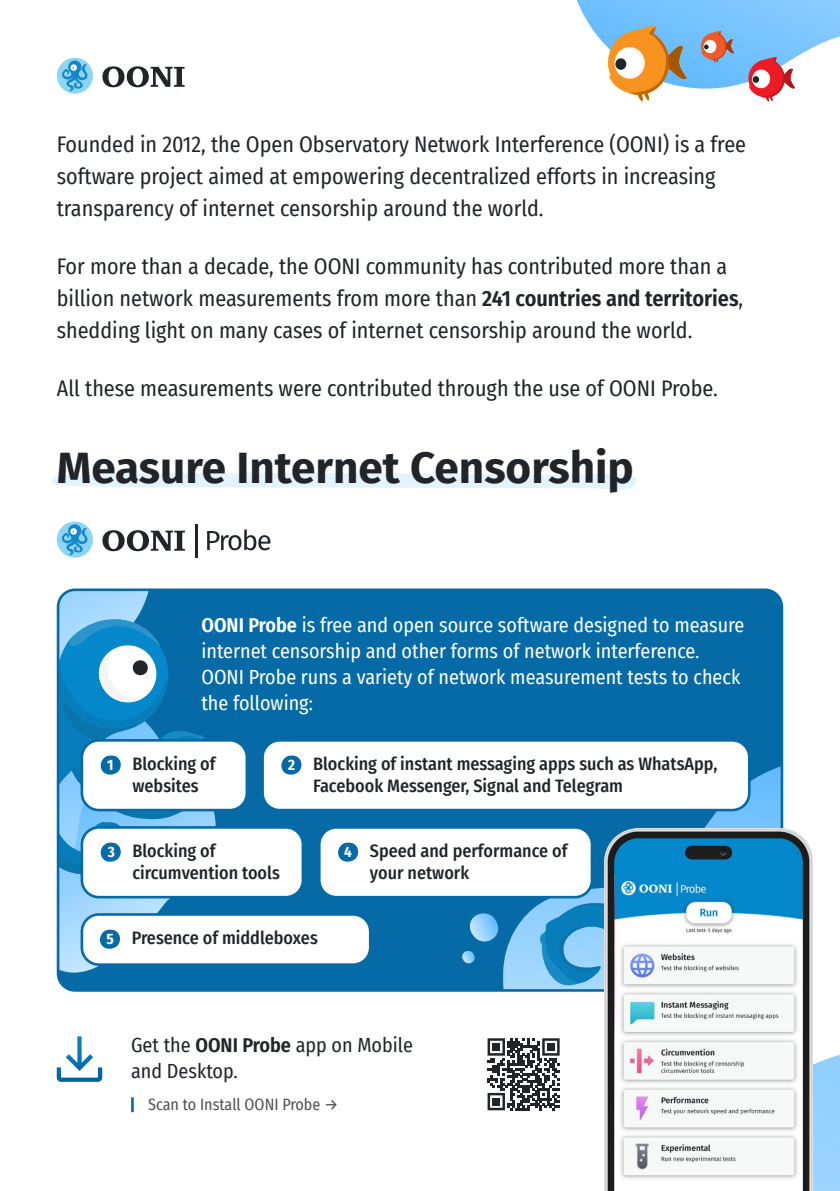
<style>
.page{position:relative;width:840px;height:1191px;background:#fff}
.page>*{position:absolute;margin:0;border:0;box-sizing:border-box;transform-origin:0 0}
.t1{font:700 44px "Fira Sans";color:#212529}
.t2{font:22px/32px "Fira Sans Condensed";color:#212529}
.t3{font:20px/26px "Fira Sans Condensed";color:#fff}
.t4{font:20px/26px "Fira Sans Condensed";color:#212529}
.t5{font:500 18px/22px "Fira Sans Condensed";color:#212529}
.t6{font:16px "Fira Sans Condensed";color:#515151}
.t7{font:700 15px "Fira Sans Condensed";color:#fff}
.s1{font-weight:600}
</style>
<div class="page">
<svg style="left:812px;top:1054px;width:27px;height:137px;background:#9dd3fd"></svg>
<svg style="left:576px;top:0;width:263px;height:102px"></svg>
<svg style="left:51px;top:473px;width:586px;height:17px"></svg>
<svg style="left:102px;top:66px;width:82px;height:21px"></svg>
<svg style="left:57px;top:58px;width:36px;height:36px"></svg>
<hr style="left:195px;top:524px;width:3px;height:33px;background:#212529">
<svg style="left:207px;top:529px;width:63px;height:21px"></svg>
<svg style="left:102px;top:530px;width:83px;height:21px"></svg>
<svg style="left:57px;top:521px;width:36px;height:37px"></svg>
<div style="left:58px;top:590px;width:723px;height:400px;background:#056aa6;border-radius:17px"></div>
<svg style="left:583px;top:767px;width:195px;height:130px"></svg>
<svg style="left:462px;top:897px;width:142px;height:90px"></svg>
<div style="left:57px;top:588px;width:725px;height:403px;border:3px solid #056aa6;border-radius:17px"></div>
<div style="left:82px;top:740px;width:165px;height:70px;background:#fff;border-radius:17px"></div>
<div style="left:81px;top:739px;width:167px;height:72px;border:3px solid #056aa6;border-radius:17px"></div>
<div style="left:82px;top:827px;width:221px;height:70px;background:#fff;border-radius:17px"></div>
<div style="left:81px;top:826px;width:223px;height:72px;border:3px solid #056aa6;border-radius:17px"></div>
<div style="left:319px;top:827px;width:272px;height:70px;background:#fff;border-radius:17px"></div>
<div style="left:318px;top:826px;width:275px;height:72px;border:3px solid #056aa6;border-radius:17px"></div>
<svg style="left:338px;top:842px;width:20px;height:20px"></svg>
<div style="left:262px;top:740px;width:486px;height:70px;background:#fff;border-radius:17px"></div>
<div style="left:261px;top:739px;width:489px;height:72px;border:3px solid #056aa6;border-radius:17px"></div>
<svg style="left:281px;top:755px;width:20px;height:20px"></svg>
<div style="left:82px;top:914px;width:288px;height:50px;background:#fff;border-radius:17px"></div>
<div style="left:81px;top:913px;width:290px;height:53px;border:3px solid #056aa6;border-radius:17px"></div>
<svg style="left:58px;top:590px;width:170px;height:396px"></svg>
<img style="left:604px;top:829px;width:208px;height:362px">
<svg style="left:57px;top:1036px;width:45px;height:45px"></svg>
<svg style="left:487px;top:1038px;width:72px;height:72px"></svg>
<hr style="left:131px;top:1097px;width:3px;height:15px;background:#056aa6">
<p class="t2" style="left:57px;top:127px;width:690px">Founded in 2012, the Open Observatory Network Interference (OONI) is a free software project aimed at empowering decentralized efforts in increasing</p>
<p class="t2" style="left:57px;top:191px;width:488px">transparency of internet censorship around the world.</p>
<p class="t2" style="left:57px;top:249px;width:687px">For more than a decade, the OONI community has contributed more than a billion network measurements from more than <span class="s1">241 countries and territories</span>, shedding light on many cases of internet censorship around the world.</p>
<p class="t2" style="left:57px;top:371px;width:662px">All these measurements were contributed through the use of OONI Probe.</p>
<p class="t1" style="left:57px;top:430px;width:578px">Measure Internet Censorship</p>
<p class="t7" style="left:107px;top:752px;width:8px">1</p>
<p class="t3" style="left:201px;top:612px;width:544px"><span class="s1">OONI Probe</span> is free and open source software designed to measure internet censorship and other forms of network interference.</p>
<p class="t3" style="left:201px;top:664px;width:540px">OONI Probe runs a variety of network measurement tests to check the following:</p>
<p class="t5" style="left:132px;top:752px;width:85px">Blocking of websites</p>
<p class="t7" style="left:288px;top:752px;width:8px">2</p>
<p class="t5" style="left:313px;top:752px;width:405px">Blocking of instant messaging apps such as WhatsApp,</p>
<p class="t5" style="left:313px;top:774px;width:311px">Facebook Messenger, Signal and Telegram</p>
<p class="t5" style="left:132px;top:839px;width:85px">Blocking of</p>
<p class="t5" style="left:132px;top:861px;width:149px">circumvention tools</p>
<p class="t7" style="left:108px;top:839px;width:9px">3</p>
<p class="t5" style="left:369px;top:839px;width:199px">Speed and performance of your network</p>
<p class="t7" style="left:344px;top:839px;width:9px">4</p>
<p class="t7" style="left:106px;top:926px;width:9px">5</p>
<p class="t5" style="left:132px;top:926px;width:187px">Presence of middleboxes</p>
<p class="t4" style="left:131px;top:1031px;width:283px">Get the <span class="s1">OONI Probe</span> app on Mobile and Desktop.</p>
<p class="t6" style="left:148px;top:1092px;width:192px">Scan to Install OONI Probe →</p>
</div>
